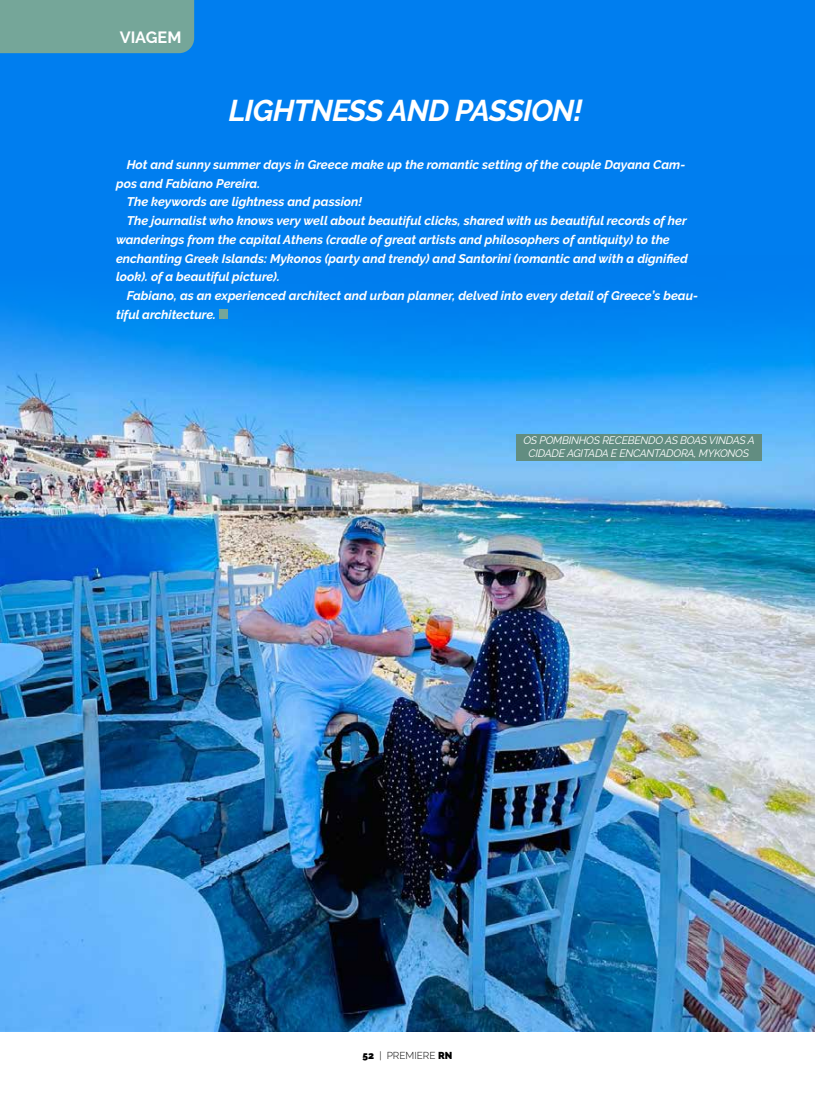
<style>
.page{position:relative;width:815px;height:1099px;background:#fff}
.page>*{position:absolute;margin:0;border:0;box-sizing:border-box;transform-origin:0 0}
.t1{font:italic 700 29.88px "Raleway";letter-spacing:-.02em;color:#fff}
.t2{font:700 16.25px "Raleway";color:#fff}
.t3{font:italic 700 12.5px "Raleway";color:#fff}
.t4{font:italic 10.75px/12.9px "Raleway";letter-spacing:-.02em;color:#fff;text-align:center}
.t5{font:300 10px "Raleway";color:#000}
.s1{font-weight:900}
</style>
<div class="page">
<div style="left:0;top:0;width:815px;height:712px;background:#007eef"></div>
<div style="left:0;top:0;width:194px;height:53px;background:#75a699"></div>
<img style="left:0;top:306px;width:815px;height:725px">
<div style="left:219px;top:310px;width:9px;height:9px;background:#75a699"></div>
<div style="left:516px;top:434px;width:246px;height:26px;background:#628d81"></div>
<h2 class="t2" style="left:120px;top:28px;width:63px">VIAGEM</h2>
<h1 class="t1" style="left:229px;top:93px;width:355px">LIGHTNESS AND PASSION!</h1>
<p class="t3" style="left:127px;top:157px;width:560px">Hot and sunny summer days in Greece make up the romantic setting of the couple Dayana Cam-</p>
<p class="t3" style="left:116px;top:176px;width:146px">pos and Fabiano Pereira.</p>
<p class="t3" style="left:127px;top:195px;width:237px">The keywords are lightness and passion!</p>
<p class="t3" style="left:127px;top:213px;width:562px">The journalist who knows very well about beautiful clicks, shared with us beautiful records of her</p>
<p class="t3" style="left:116px;top:232px;width:555px">wanderings from the capital Athens (cradle of great artists and philosophers of antiquity) to the</p>
<p class="t3" style="left:116px;top:251px;width:573px">enchanting Greek Islands: Mykonos (party and trendy) and Santorini (romantic and with a dignified</p>
<p class="t3" style="left:116px;top:270px;width:165px">look). of a beautiful picture).</p>
<p class="t3" style="left:127px;top:288px;width:573px">Fabiano, as an experienced architect and urban planner, delved into every detail of Greece’s beau-</p>
<p class="t3" style="left:116px;top:307px;width:102px">tiful architecture.</p>
<p class="t4" style="left:523px;top:434px;width:233px">OS POMBINHOS RECEBENDO AS BOAS VINDAS A<br>CIDADE AGITADA E ENCANTADORA, MYKONOS</p>
<p class="t5" style="left:363px;top:1049px;width:91px"><span class="s1">52</span> | PREMIERE <span class="s1">RN</span></p>
</div>
